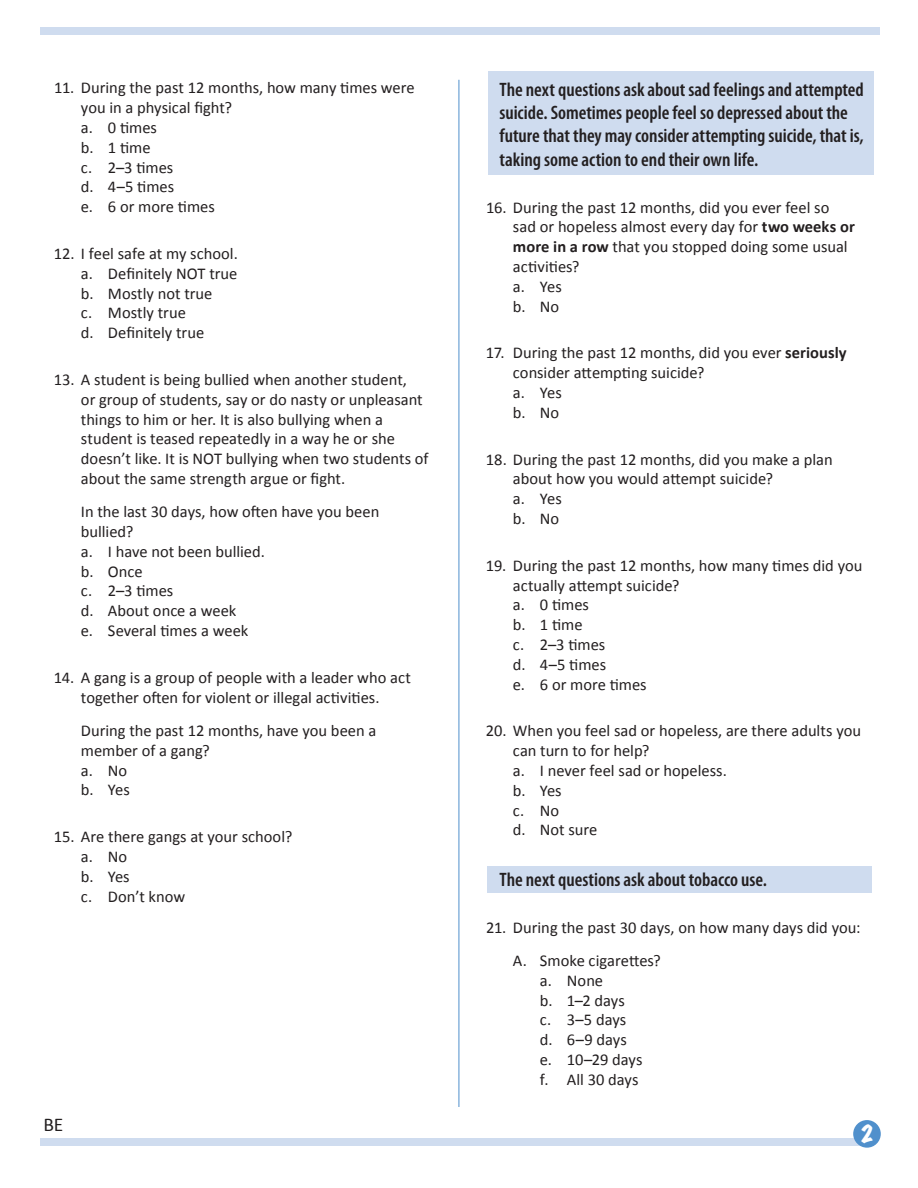
<style>
.page{position:relative;width:918px;height:1188px;background:#fff}
.page>*{position:absolute;margin:0;border:0;box-sizing:border-box;transform-origin:0 0}
.t1{font:expanded 21px "Marker Felt";color:#fff}
.t2{font:600 condensed 19.5px/23.4px "Myriad Pro";color:#231f20}
.t3{font:19.5px "Calibri";color:#231f20}
.t4{font:16.5px/19.8px "Calibri";color:#231f20}
.s1{font-weight:700}
</style>
<div class="page">
<div style="left:40px;top:1138px;width:828px;height:8px;background:#cfdcef"></div>
<div style="left:853px;top:1120px;width:28px;height:28px;background:#5090cc;border-radius:50%"></div>
<div style="left:487px;top:866px;width:385px;height:27px;background:#cfdcef"></div>
<div style="left:488px;top:72px;width:385px;height:103px;background:#cfdcef"></div>
<div style="left:40px;top:27px;width:840px;height:7px;background:#cfdcef"></div>
<hr style="left:459px;top:80px;width:1px;height:1027px;background:#5090cc">
<p class="t4" style="left:81px;top:78px;width:335px;text-indent:-27px">11. During the past 12 months, how many times were you in a physical fight?<br>a. 0 times<br>b. 1 time<br>c. 2–3 times<br>d. 4–5 times<br>e. 6 or more times</p>
<p class="t4" style="left:81px;top:244px;width:158px;text-indent:-27px">12. I feel safe at my school. a. Definitely NOT true b. Mostly not true<br>c. Mostly true<br>d. Definitely true</p>
<p class="t4" style="left:81px;top:370px;width:349px;text-indent:-27px">13. A student is being bullied when another student,<br>or group of students, say or do nasty or unpleasant things to him or her. It is also bullying when a student is teased repeatedly in a way he or she doesn’t like. It is NOT bullying when two students of about the same strength argue or fight.</p>
<p class="t4" style="left:81px;top:502px;width:300px">In the last 30 days, how often have you been bullied?<br>a. I have not been bullied.<br>b. Once<br>c. 2–3 times<br>d. About once a week<br>e. Several times a week</p>
<p class="t4" style="left:54px;top:668px;width:358px;text-align:center">14. A gang is a group of people with a leader who act together often for violent or illegal activities.</p>
<p class="t4" style="left:81px;top:721px;width:297px">During the past 12 months, have you been a member of a gang?<br>a. No<br>b. Yes</p>
<p class="t4" style="left:81px;top:827px;width:213px;text-indent:-27px">15. Are there gangs at your school? a. No<br>b. Yes<br>c. Don’t know</p>
<p class="t3" style="left:44px;top:1112px;width:21px">BE</p>
<p class="t2" style="left:500px;top:78px;width:366px">The next questions ask about sad feelings and attempted suicide. Sometimes people feel so depressed about the future that they may consider attempting suicide, that is, taking some action to end their own life.</p>
<p class="t4" style="left:513px;top:197px;width:343px;text-indent:-27px">16. During the past 12 months, did you ever feel so sad or hopeless almost every day for <span class="s1">two weeks or more in a row</span> that you stopped doing some usual activities?<br>a. Yes<br>b. No</p>
<p class="t4" style="left:513px;top:343px;width:335px;text-indent:-27px">17. During the past 12 months, did you ever <span class="s1">seriously </span>consider attempting suicide?<br>a. Yes<br>b. No</p>
<p class="t4" style="left:513px;top:449px;width:321px;text-indent:-27px">18. During the past 12 months, did you make a plan about how you would attempt suicide?<br>a. Yes<br>b. No</p>
<p class="t4" style="left:513px;top:555px;width:351px;text-indent:-27px">19. During the past 12 months, how many times did you actually attempt suicide?<br>a. 0 times<br>b. 1 time<br>c. 2–3 times<br>d. 4–5 times<br>e. 6 or more times</p>
<p class="t4" style="left:513px;top:721px;width:350px;text-indent:-27px">20. When you feel sad or hopeless, are there adults you can turn to for help?<br>a. I never feel sad or hopeless.<br>b. Yes<br>c. No<br>d. Not sure</p>
<p class="t2" style="left:500px;top:868px;width:269px">The next questions ask about tobacco use.</p>
<p class="t4" style="left:513px;top:911px;width:349px;line-height:33.3px;text-indent:-27px">21. During the past 30 days, on how many days did you:<br>A. Smoke cigarettes?</p>
<p class="t4" style="left:540px;top:970px;width:104px">a. None<br>b. 1–2 days<br>c. 3–5 days d. 6–9 days e. 10–29 days f. All 30 days</p>
<p class="t1" style="left:860px;top:1117px;width:15px">2</p>
<p class="t1" style="left:859px;top:1131px;width:15px">2</p>
</div>
